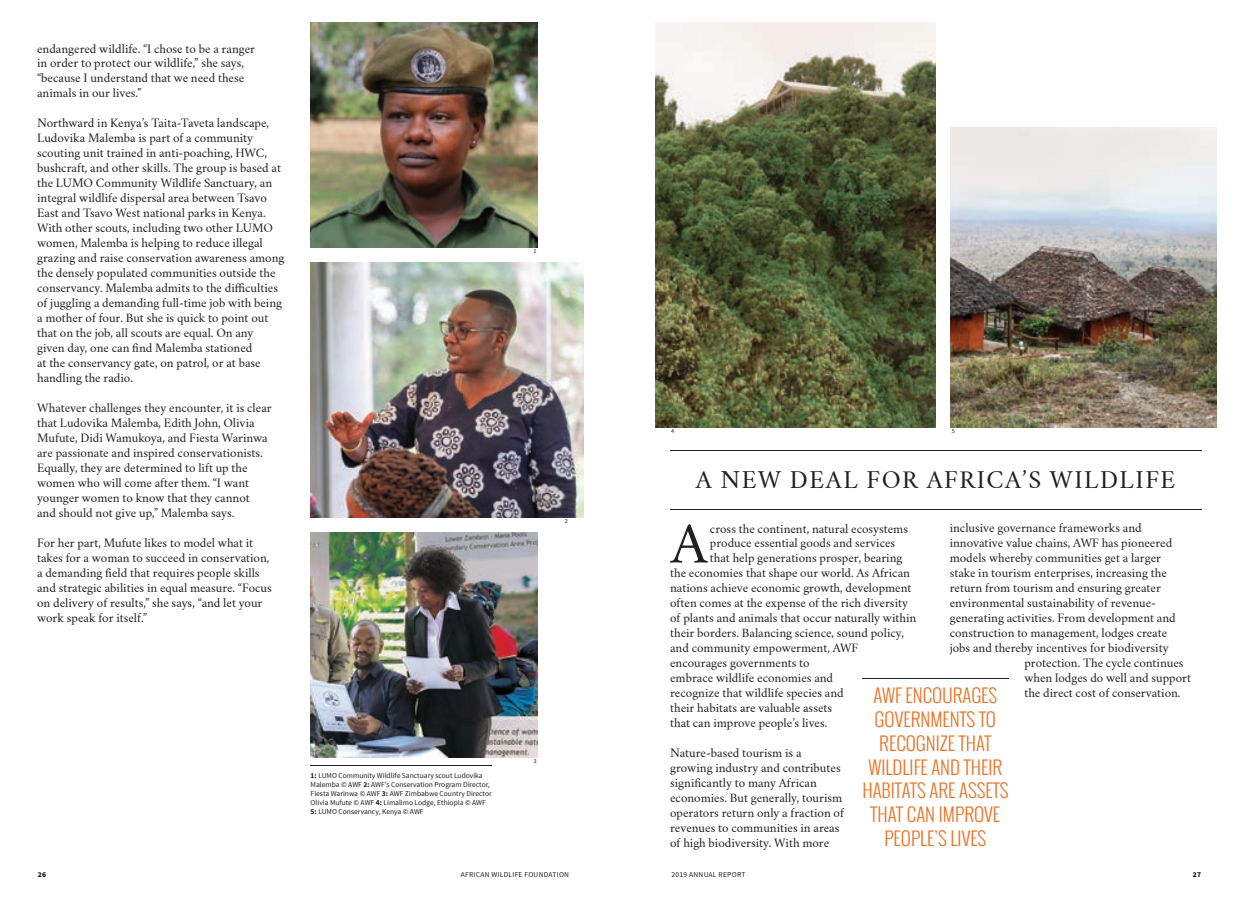
<style>
.page{position:relative;width:1239px;height:900px;background:#fff}
.page>*{position:absolute;margin:0;border:0;box-sizing:border-box;transform-origin:0 0}
.t1{font:51.25px "Crimson Text";color:#231f20}
.t2{font:22.5px "Crimson Text";letter-spacing:.07em;color:#231f20}
.t3{font:300 18.75px/23.8px "Oswald";color:#e87324;text-align:center}
.t4{font:11.25px/15px "Crimson Text";color:#231f20}
.t5{font:7.5px/8.9px "Source Sans Pro";color:#231f20}
.t6{font:7.5px "Source Sans Pro";letter-spacing:.03em;color:#231f20}
.t7{font:900 7.5px "Source Sans Pro";color:#231f20}
.t8{font:6.25px "Source Sans Pro";color:#231f20}
.s1{font-weight:700}
</style>
<div class="page">
<hr style="left:670px;top:450px;width:531px;height:1px;background:#231f20">
<hr style="left:670px;top:510px;width:531px;height:1px;background:#231f20">
<img style="left:951px;top:128px;width:265px;height:299px">
<img style="left:655px;top:22px;width:280px;height:406px">
<img style="left:310px;top:22px;width:227px;height:226px">
<img style="left:310px;top:262px;width:274px;height:256px">
<img style="left:310px;top:532px;width:227px;height:226px">
<hr style="left:862px;top:678px;width:146px;height:1px;background:#231f20">
<hr style="left:310px;top:766px;width:182px;height:1px;background:#231f20">
<p class="t4" style="left:37px;top:41px;width:219px">endangered wildlife. “I chose to be a ranger in order to protect our wildlife,” she says, “because I understand that we need these animals in our lives.”</p>
<p class="t4" style="left:37px;top:116px;width:249px">Northward in Kenya’s Taita-Taveta landscape, Ludovika Malemba is part of a community scouting unit trained in anti-poaching, HWC, bushcraft, and other skills. The group is based at the LUMO Community Wildlife Sanctuary, an integral wildlife dispersal area between Tsavo East and Tsavo West national parks in Kenya.<br>With other scouts, including two other LUMO women, Malemba is helping to reduce illegal grazing and raise conservation awareness among the densely populated communities outside the conservancy. Malemba admits to the difficulties of juggling a demanding full-time job with being a mother of four. But she is quick to point out that on the job, all scouts are equal. On any<br>given day, one can find Malemba stationed<br>at the conservancy gate, on patrol, or at base handling the radio.</p>
<p class="t4" style="left:37px;top:401px;width:236px">Whatever challenges they encounter, it is clear that Ludovika Malemba, Edith John, Olivia Mufute, Didi Wamukoya, and Fiesta Warinwa are passionate and inspired conservationists.<br>Equally, they are determined to lift up the women who will come after them. “I want younger women to know that they cannot<br>and should not give up,” Malemba says.</p>
<p class="t4" style="left:37px;top:536px;width:236px">For her part, Mufute likes to model what it takes for a woman to succeed in conservation, a demanding field that requires people skills and strategic abilities in equal measure. “Focus on delivery of results,” she says, “and let your work speak for itself.”</p>
<p class="t8" style="left:533px;top:247px;width:5px">1</p>
<p class="t8" style="left:565px;top:517px;width:5px">2</p>
<p class="t5" style="left:310px;top:772px;width:183px"><span class="s1">1:</span> LUMO Community Wildlife Sanctuary scout Ludovika Malemba © AWF <span class="s1">2:</span> AWF’s Conservation Program Director, Fiesta Warinwa © AWF <span class="s1">3:</span> AWF Zimbabwe Country Director Olivia Mufute © AWF <span class="s1">4:</span> Limalimo Lodge, Ethiopia © AWF <span class="s1">5:</span> LUMO Conservancy, Kenya © AWF</p>
<p class="t8" style="left:533px;top:757px;width:5px">3</p>
<p class="t8" style="left:671px;top:427px;width:5px">4</p>
<p class="t8" style="left:951px;top:427px;width:5px">5</p>
<h2 class="t2" style="left:695px;top:466px;width:481px">A NEW DEAL FOR AFRICA’S WILDLIFE</h2>
<h1 class="t1" style="left:671px;top:512px;width:38px">A</h1>
<p class="t4" style="left:710px;top:521px;width:200px">cross the continent, natural ecosystems</p>
<p class="t4" style="left:949px;top:521px;width:194px">inclusive governance frameworks and</p>
<p class="t4" style="left:949px;top:536px;width:224px">innovative value chains, AWF has pioneered</p>
<p class="t4" style="left:949px;top:551px;width:213px">models whereby communities get a larger</p>
<p class="t4" style="left:949px;top:566px;width:218px">stake in tourism enterprises, increasing the</p>
<p class="t4" style="left:949px;top:581px;width:213px">return from tourism and ensuring greater</p>
<p class="t4" style="left:949px;top:596px;width:208px">environmental sustainability of revenue-</p>
<p class="t4" style="left:949px;top:611px;width:227px">generating activities. From development and</p>
<p class="t4" style="left:949px;top:626px;width:219px">construction to management, lodges create</p>
<p class="t4" style="left:949px;top:641px;width:220px">jobs and thereby incentives for biodiversity</p>
<p class="t4" style="left:1024px;top:656px;width:161px">protection. The cycle continues</p>
<p class="t4" style="left:1024px;top:671px;width:168px">when lodges do well and support</p>
<p class="t4" style="left:1024px;top:686px;width:158px">the direct cost of conservation.</p>
<p class="t4" style="left:710px;top:536px;width:187px">produce essential goods and services</p>
<p class="t4" style="left:710px;top:551px;width:194px">that help generations prosper, bearing</p>
<p class="t4" style="left:670px;top:566px;width:241px">the economies that shape our world. As African</p>
<p class="t4" style="left:670px;top:581px;width:243px">nations achieve economic growth, development</p>
<p class="t4" style="left:670px;top:596px;width:239px">often comes at the expense of the rich diversity</p>
<p class="t4" style="left:670px;top:611px;width:248px">of plants and animals that occur naturally within</p>
<p class="t4" style="left:670px;top:626px;width:235px">their borders. Balancing science, sound policy,</p>
<p class="t4" style="left:670px;top:641px;width:190px">and community empowerment, AWF</p>
<p class="t4" style="left:670px;top:656px;width:141px">encourages governments to</p>
<p class="t4" style="left:670px;top:671px;width:164px">embrace wildlife economies and</p>
<p class="t4" style="left:670px;top:686px;width:175px">recognize that wildlife species and</p>
<p class="t4" style="left:670px;top:701px;width:163px">their habitats are valuable assets</p>
<p class="t4" style="left:670px;top:716px;width:159px">that can improve people’s lives.</p>
<p class="t4" style="left:670px;top:746px;width:175px">Nature-based tourism is a growing industry and contributes significantly to many African economies. But generally, tourism operators return only a fraction of revenues to communities in areas of high biodiversity. With more</p>
<h3 class="t3" style="left:862px;top:684px;width:147px">AWF ENCOURAGES<br>GOVERNMENTS TO<br>RECOGNIZE THAT<br>WILDLIFE AND THEIR<br>HABITATS ARE ASSETS<br>THAT CAN IMPROVE<br>PEOPLE’S LIVES</h3>
<p class="t7" style="left:38px;top:869px;width:10px">26</p>
<p class="t6" style="left:461px;top:870px;width:110px">AFRICAN WILDLIFE FOUNDATION</p>
<p class="t6" style="left:671px;top:870px;width:75px">2019 ANNUAL REPORT</p>
<p class="t7" style="left:1192px;top:869px;width:10px">27</p>
</div>
